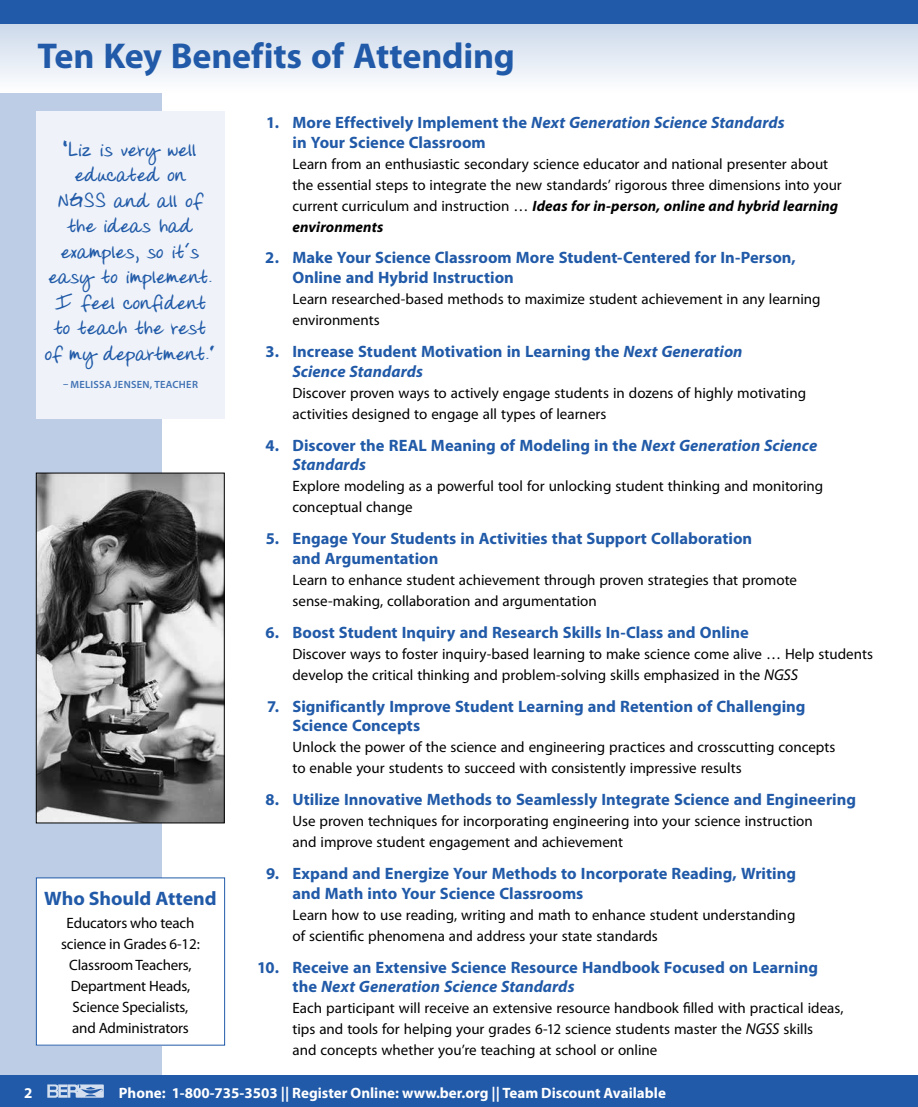
<style>
.page{position:relative;width:918px;height:1107px;background:#fff}
.page>*{position:absolute;margin:0;border:0;box-sizing:border-box;transform-origin:0 0}
.t1{font:700 36px "Myriad Pro";letter-spacing:-.005em;color:#215aa8}
.t2{font:700 21px/25.5px "Donnys Hand";letter-spacing:.005em;color:#215aa8;text-align:center}
.t3{font:700 19.5px "Myriad Pro";letter-spacing:-.005em;color:#215aa8}
.t4{font:700 16.5px/19.8px "Myriad Pro";color:#215aa8}
.t5{font:15px/21px "Myriad Pro";color:#000}
.t6{font:700 15px "Myriad Pro";color:#fff}
.t7{font:600 10.5px "Myriad Pro";letter-spacing:.025em;color:#4071b4}
.s1{font-style:italic}
.s2{font-weight:700;font-style:italic}
.s3{font-style:italic;font-size:15.75px}
</style>
<div class="page">
<div style="left:0;top:0;width:162px;height:1107px;background:#bccde5"></div>
<div style="left:0;top:1076px;width:918px;height:31px;background:#215aa8"></div>
<svg style="left:47px;top:1084px;width:57px;height:14px"></svg>
<svg style="left:0;top:24px;width:918px;height:68px"></svg>
<div style="left:0;top:0;width:918px;height:24px;background:#215aa8"></div>
<div style="left:36px;top:878px;width:189px;height:167px;background:#fff"></div>
<div style="left:36px;top:878px;width:189px;height:168px;border:1px solid #215aa8"></div>
<div style="left:36px;top:111px;width:189px;height:307px;background:#eff3f9"></div>
<img style="left:38px;top:475px;width:185px;height:346px">
<div style="left:36px;top:473px;width:189px;height:350px;border:1px solid #000"></div>
<h1 class="t1" style="left:38px;top:32px;width:479px">Ten Key Benefits of Attending</h1>
<h2 class="t2" style="left:45px;top:138px;width:172px">“Liz is very well educated on<br>NGSS and all of the ideas had examples, so it’s easy to implement.<br>I feel confident to teach the rest of my department.”</h2>
<p class="t7" style="left:63px;top:378px;width:136px">– MELISSA JENSEN, TEACHER</p>
<h3 class="t3" style="left:44px;top:886px;width:174px">Who Should Attend</h3>
<p class="t5" style="left:61px;top:912px;width:140px;text-align:center">Educators who teach science in Grades 6-12:<br>Classroom Teachers,<br>Department Heads,<br>Science Specialists, and Administrators</p>
<p class="t4" style="left:293px;top:112px;width:494px;text-indent:-26px">1. More Effectively Implement the <span class="s1">Next Generation Science Standards </span>in Your Science Classroom</p>
<p class="t5" style="left:292px;top:153px;width:551px">Learn from an enthusiastic secondary science educator and national presenter about the essential steps to integrate the new standards’ rigorous three dimensions into your current curriculum and instruction … <span class="s2">Ideas for in-person, online and hybrid learning environments</span></p>
<p class="t4" style="left:293px;top:247px;width:505px;text-indent:-27px">2. Make Your Science Classroom More Student-Centered for In-Person,<br>Online and Hybrid Instruction</p>
<p class="t5" style="left:292px;top:288px;width:530px">Learn researched-based methods to maximize student achievement in any learning environments</p>
<p class="t4" style="left:293px;top:341px;width:452px;text-indent:-27px">3. Increase Student Motivation in Learning the <span class="s1">Next Generation<br>Science Standards</span></p>
<p class="t5" style="left:292px;top:382px;width:515px">Discover proven ways to actively engage students in dozens of highly motivating activities designed to engage all types of learners</p>
<p class="t4" style="left:292px;top:435px;width:526px;text-indent:-27px">4. Discover the REAL Meaning of Modeling in the <span class="s1">Next Generation Science<br>Standards</span></p>
<p class="t5" style="left:292px;top:476px;width:532px">Explore modeling as a powerful tool for unlocking student thinking and monitoring conceptual change</p>
<p class="t4" style="left:293px;top:528px;width:461px;text-indent:-27px">5. Engage Your Students in Activities that Support Collaboration and Argumentation</p>
<p class="t5" style="left:292px;top:569px;width:506px">Learn to enhance student achievement through proven strategies that promote sense‑making, collaboration and argumentation</p>
<p class="t4" style="left:265px;top:622px;width:485px">6. Boost Student Inquiry and Research Skills In-Class and Online</p>
<p class="t5" style="left:292px;top:643px;width:582px">Discover ways to foster inquiry-based learning to make science come alive … Help students develop the critical thinking and problem-solving skills emphasized in the <span class="s3">NGSS</span></p>
<p class="t4" style="left:293px;top:696px;width:515px;text-indent:-25px">7. Significantly Improve Student Learning and Retention of Challenging<br>Science Concepts</p>
<p class="t5" style="left:292px;top:737px;width:545px">Unlock the power of the science and engineering practices and crosscutting concepts to enable your students to succeed with consistently impressive results</p>
<p class="t4" style="left:265px;top:789px;width:592px">8. Utilize Innovative Methods to Seamlessly Integrate Science and Engineering</p>
<p class="t5" style="left:292px;top:810px;width:522px">Use proven techniques for incorporating engineering into your science instruction and improve student engagement and achievement</p>
<p class="t4" style="left:292px;top:863px;width:505px;text-indent:-26px">9. Expand and Energize Your Methods to Incorporate Reading, Writing and Math into Your Science Classrooms</p>
<p class="t5" style="left:292px;top:904px;width:504px">Learn how to use reading, writing and math to enhance student understanding of scientific phenomena and address your state standards</p>
<p class="t4" style="left:292px;top:957px;width:527px;text-indent:-35px">10. Receive an Extensive Science Resource Handbook Focused on Learning the <span class="s1">Next Generation Science Standards</span></p>
<p class="t5" style="left:292px;top:998px;width:552px">Each participant will receive an extensive resource handbook filled with practical ideas, tips and tools for helping your grades 6-12 science students master the <span class="s3">NGSS</span> skills<br>and concepts whether you’re teaching at school or online</p>
<p class="t6" style="left:24px;top:1083px;width:10px">2</p>
<p class="t6" style="left:119px;top:1083px;width:549px">Phone: 1-800-735-3503 || Register Online: www.ber.org || Team Discount Available</p>
</div>
